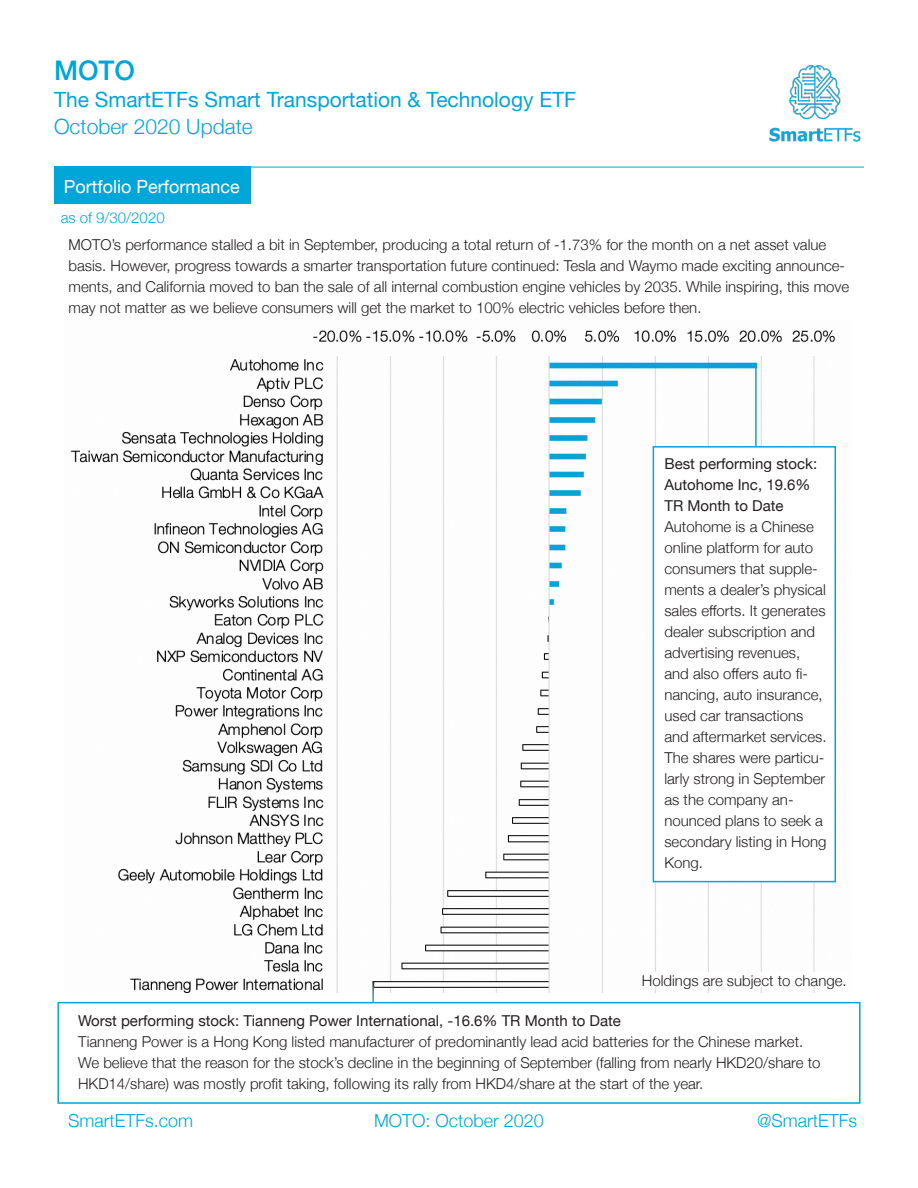
<style>
.page{position:relative;width:918px;height:1188px;background:#fff}
.page>*{position:absolute;margin:0;border:0;box-sizing:border-box;transform-origin:0 0}
.t1{font:500 27px "Helvetica Neue";color:#00a6d8}
.t2{font:21px "Helvetica Neue";color:#00a6d8}
.t3{font:300 21px "Helvetica Neue";color:#00a6d8}
.t4{font:300 18px "Helvetica Neue";color:#00a6d8}
.t5{font:18px "Helvetica Neue";color:#fff}
.t6{font:300 15px/21px "Helvetica Neue";color:#231f20}
.t7{font:15px/21px "Helvetica Neue";color:#231f20}
.t8{font:300 15px "Helvetica Neue";color:#00a6d8}
</style>
<div class="page">
<hr style="left:54px;top:167px;width:810px;height:1px;background:#00a6d8">
<img style="left:769px;top:65px;width:92px;height:77px">
<img style="left:70px;top:330px;width:766px;height:662px">
<div style="left:54px;top:167px;width:197px;height:37px;background:#00a6d8"></div>
<div style="left:653px;top:446px;width:183px;height:436px;background:#fff;border:2px solid #00a6d8"></div>
<div style="left:642px;top:972px;width:205px;height:14px;background:#fff"></div>
<div style="left:57px;top:1002px;width:804px;height:102px;background:#fff;border:2px solid #00a6d8"></div>
<hr style="left:372px;top:981px;width:2px;height:22px;background:#fff">
<hr style="left:755px;top:363px;width:2px;height:84px;background:#00a6d8">
<h1 class="t1" style="left:54px;top:49px;width:83px">MOTO</h1>
<h2 class="t2" style="left:54px;top:85px;width:524px">The SmartETFs Smart Transportation &amp; Technology ETF</h2>
<h2 class="t3" style="left:54px;top:110px;width:200px">October 2020 Update</h2>
<p class="t5" style="left:64px;top:174px;width:177px">Portfolio Performance</p>
<p class="t8" style="left:61px;top:206px;width:105px">as of 9/30/2020</p>
<p class="t6" style="left:69px;top:233px;width:782px">MOTO’s performance stalled a bit in September, producing a total return of -1.73% for the month on a net asset value basis. However, progress towards a smarter transportation future continued: Tesla and Waymo made exciting announce&shy;ments, and California moved to ban the sale of all internal combustion engine vehicles by 2035. While inspiring, this move may not matter as we believe consumers will get the market to 100% electric vehicles before then.</p>
<p class="t7" style="left:664px;top:454px;width:154px">Best performing stock:</p>
<p class="t7" style="left:664px;top:475px;width:148px">Autohome Inc, 19.6%<br>TR Month to Date</p>
<p class="t6" style="left:664px;top:516px;width:164px">Autohome is a Chinese online platform for auto consumers that supple&shy;ments a dealer’s physical sales efforts. It generates dealer subscription and advertising revenues, and also offers auto fi&shy;nancing, auto insurance, used car transactions and aftermarket services.<br>The shares were particu&shy;larly strong in September as the company an&shy;nounced plans to seek a secondary listing in Hong<br>Kong.</p>
<p class="t6" style="left:642px;top:969px;width:206px">Holdings are subject to change.</p>
<p class="t7" style="left:78px;top:1011px;width:544px">Worst performing stock: Tianneng Power International, -16.6% TR Month to Date</p>
<p class="t6" style="left:78px;top:1030px;width:744px">Tianneng Power is a Hong Kong listed manufacturer of predominantly lead acid batteries for the Chinese market.<br>We believe that the reason for the stock’s decline in the beginning of September (falling from nearly HKD20/share to<br>HKD14/share) was mostly profit taking, following its rally from HKD4/share at the start of the year.</p>
<p class="t4" style="left:68px;top:1106px;width:127px">SmartETFs.com</p>
<p class="t4" style="left:374px;top:1106px;width:171px">MOTO: October 2020</p>
<p class="t4" style="left:757px;top:1106px;width:102px">@SmartETFs</p>
</div>
